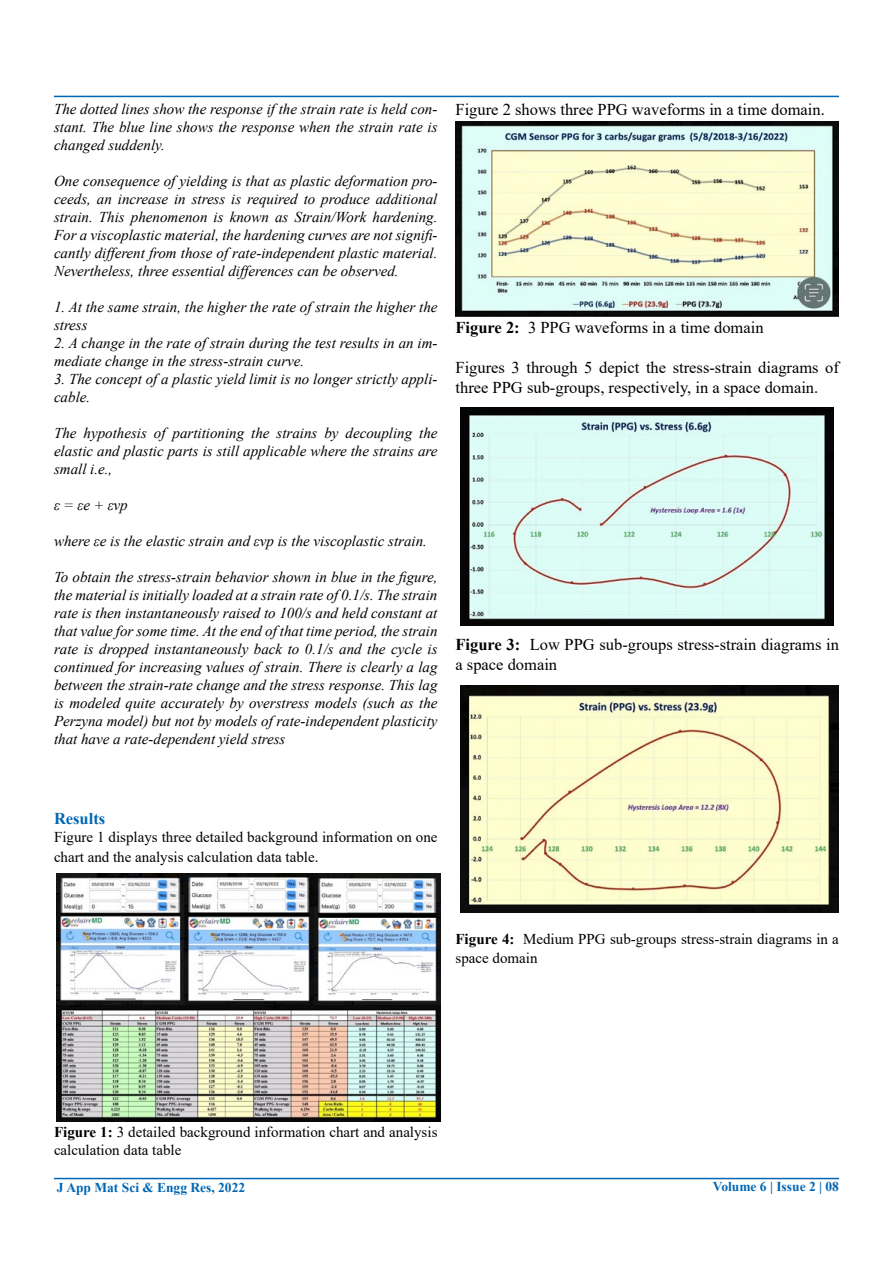
<style>
.page{position:relative;width:893px;height:1263px;background:#fff}
.page>*{position:absolute;margin:0;border:0;box-sizing:border-box;transform-origin:0 0}
.t1{font:16.5px/19.8px "Times New Roman";color:#000}
.t2{font:700 16.5px "Times New Roman";color:#0066b3}
.t3{font:italic 15px/18px "Times New Roman";color:#000;text-align:justify}
.t4{font:15px/19.8px "Times New Roman";color:#000}
.t5{font:700 13.5px "Times New Roman";color:#0066b3}
.s1{font-weight:700}
</style>
<div class="page">
<hr style="left:54px;top:1178px;width:785px;height:1px;background:#0066b3">
<hr style="left:54px;top:96px;width:785px;height:1px;background:#0066b3">
<img style="left:57px;top:873px;width:383px;height:249px">
<img style="left:455px;top:122px;width:384px;height:195px">
<img style="left:461px;top:407px;width:373px;height:219px">
<img style="left:461px;top:685px;width:378px;height:227px">
<p class="t3" style="left:54px;top:100px;width:385px">The dotted lines show the response if the strain rate is held con&shy;stant. The blue line shows the response when the strain rate is changed suddenly.</p>
<p class="t3" style="left:54px;top:172px;width:385px">One consequence of yielding is that as plastic deformation pro&shy;ceeds, an increase in stress is required to produce additional strain. This phenomenon is known as Strain/Work hardening.<br>For a viscoplastic material, the hardening curves are not signifi&shy;cantly different from those of rate-independent plastic material.<br>Nevertheless, three essential differences can be observed.</p>
<p class="t3" style="left:54px;top:298px;width:385px">1. At the same strain, the higher the rate of strain the higher the stress</p>
<p class="t3" style="left:54px;top:334px;width:385px">2. A change in the rate of strain during the test results in an im&shy;mediate change in the stress-strain curve.</p>
<p class="t3" style="left:54px;top:370px;width:385px">3. The concept of a plastic yield limit is no longer strictly appli&shy;cable.</p>
<p class="t3" style="left:54px;top:424px;width:385px">The hypothesis of partitioning the strains by decoupling the elastic and plastic parts is still applicable where the strains are small i.e.,</p>
<p class="t3" style="left:54px;top:496px;width:75px">ε = εe + εvp</p>
<p class="t3" style="left:54px;top:532px;width:374px">where εe is the elastic strain and εvp is the viscoplastic strain.</p>
<p class="t3" style="left:54px;top:568px;width:385px">To obtain the stress-strain behavior shown in blue in the figure, the material is initially loaded at a strain rate of 0.1/s. The strain rate is then instantaneously raised to 100/s and held constant at that value for some time. At the end of that time period, the strain rate is dropped instantaneously back to 0.1/s and the cycle is continued for increasing values of strain. There is clearly a lag between the strain-rate change and the stress response. This lag is modeled quite accurately by overstress models (such as the Perzyna model) but not by models of rate-independent plasticity that have a rate-dependent yield stress</p>
<p class="t1" style="left:455px;top:99px;width:371px">Figure 2 shows three PPG waveforms in a time domain.</p>
<p class="t1" style="left:455px;top:317px;width:310px"><span class="s1">Figure 2:</span> 3 PPG waveforms in a time domain</p>
<p class="t1" style="left:455px;top:357px;width:385px">Figures 3 through 5 depict the stress-strain diagrams of three PPG sub-groups, respectively, in a space domain.</p>
<p class="t1" style="left:455px;top:634px;width:385px"><span class="s1">Figure 3:</span> Low PPG sub-groups stress-strain diagrams in a space domain</p>
<p class="t2" style="left:54px;top:806px;width:53px">Results</p>
<p class="t4" style="left:54px;top:826px;width:385px">Figure 1 displays three detailed background information on one chart and the analysis calculation data table.</p>
<p class="t4" style="left:455px;top:928px;width:385px"><span class="s1">Figure 4:</span> Medium PPG sub-groups stress-strain diagrams in a space domain</p>
<p class="t4" style="left:54px;top:1122px;width:385px;line-height:18px"><span class="s1">Figure 1:</span> 3 detailed background information chart and analysis calculation data table</p>
<p class="t5" style="left:57px;top:1178px;width:190px">J App Mat Sci &amp; Engg Res, 2022</p>
<p class="t5" style="left:713px;top:1177px;width:128px">Volume 6 | Issue 2 | 08</p>
</div>
